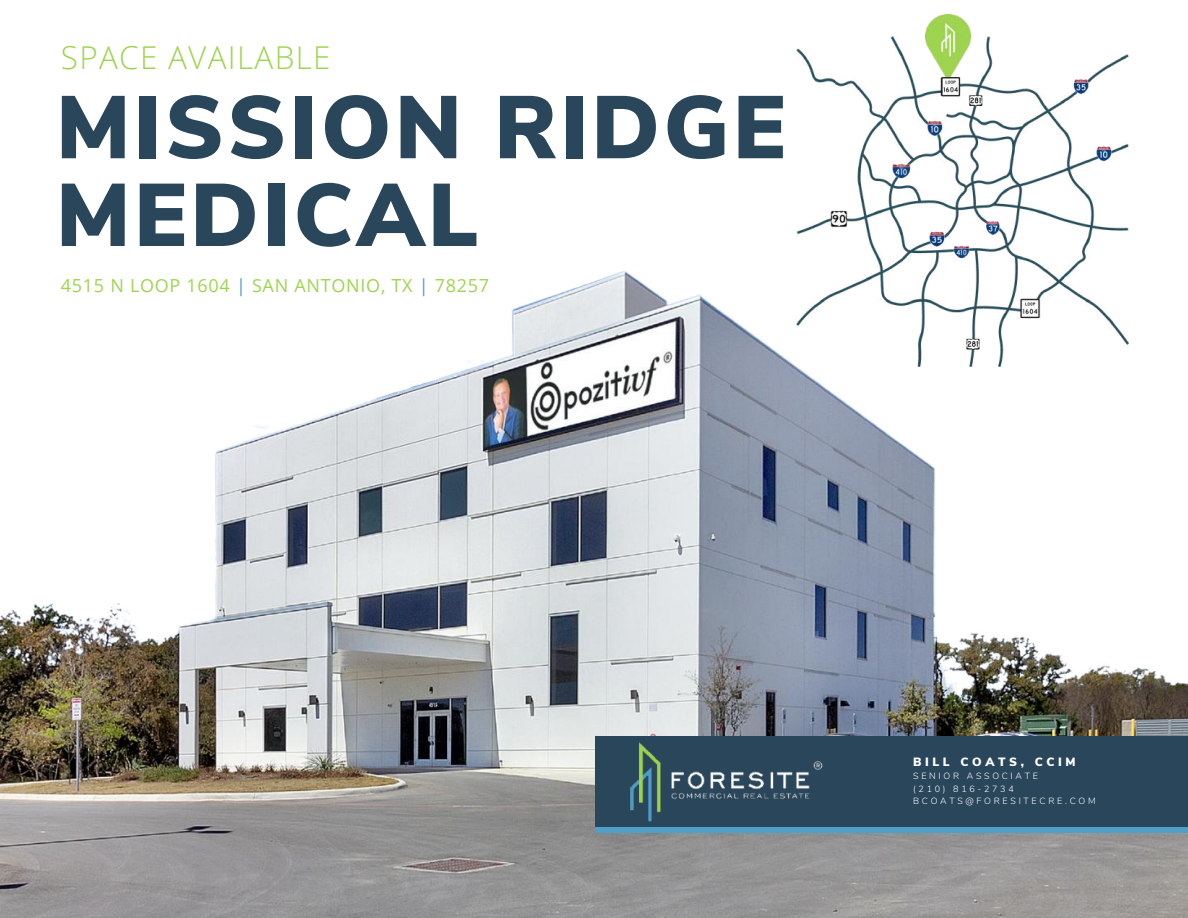
<style>
.page{position:relative;width:1188px;height:918px;background:#fff}
.page>*{position:absolute;margin:0;border:0;box-sizing:border-box;transform-origin:0 0}
.t1{font:900 88.5px/87.8px "Nunito Sans";letter-spacing:.04em;color:#2a465b}
.t2{font:300 31.5px "Open Sans";letter-spacing:.04em;color:#9ed44f}
.t3{font:18px "Open Sans";letter-spacing:.04em;color:#9ed44f}
.t4{font:900 12px "Nunito Sans";letter-spacing:.3em;color:#fff}
.t5{font:300 9px/12.8px "Nunito";letter-spacing:.3em;color:#fff}
.s1{color:#519fc6}
</style>
<div class="page">
<img style="left:0;top:231px;width:1188px;height:687px">
<img style="left:925px;top:14px;width:45px;height:22px">
<img style="left:797px;top:36px;width:332px;height:331px">
<svg style="left:596px;top:826px;width:592px;height:7px;background:#4b92b6"></svg>
<div style="left:596px;top:736px;width:592px;height:90px;background:#2a465b"></div>
<img style="left:611px;top:723px;width:230px;height:116px">
<h2 class="t2" style="left:61px;top:35px;width:271px">SPACE AVAILABLE</h2>
<h1 class="t1" style="left:56px;top:85px;width:731px">MISSION RIDGE<br>MEDICAL</h1>
<h3 class="t3" style="left:61px;top:272px;width:430px">4515 N LOOP 1604 <span class="s1">|</span> SAN ANTONIO, TX <span class="s1">|</span> 78257</h3>
<h3 class="t4" style="left:913px;top:754px;width:164px">BILL COATS, CCIM</h3>
<p class="t5" style="left:913px;top:770px;width:184px">SENIOR ASSOCIATE<br>(210) 816-2734<br>BCOATS@FORESITECRE.COM</p>
</div>
